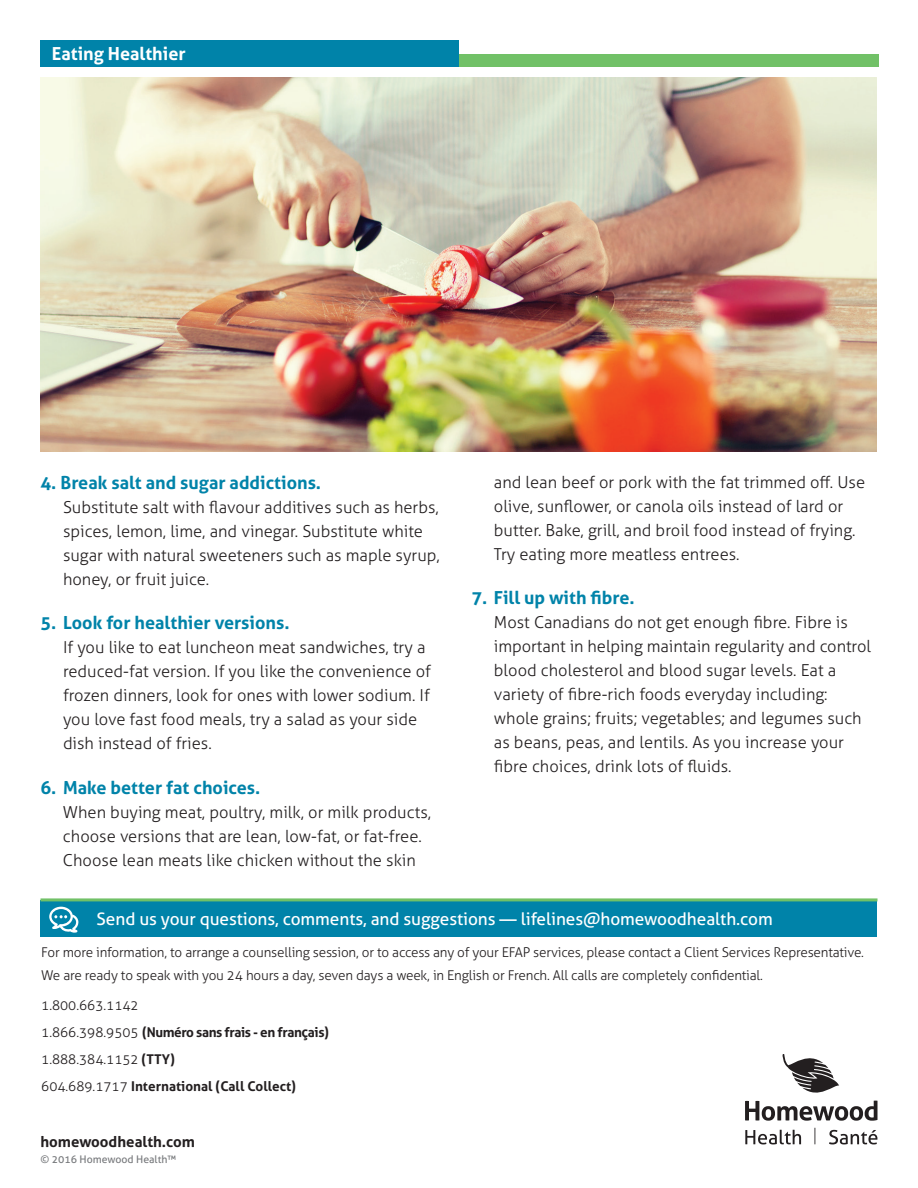
<style>
.page{position:relative;width:918px;height:1188px;background:#fff}
.page>*{position:absolute;margin:0;border:0;box-sizing:border-box;transform-origin:0 0}
.t1{font:700 18px "Aller";color:#0083a9}
.t2{font:700 18px "Aller";color:#fff}
.t3{font:17.25px "Aller";letter-spacing:-.005em;color:#fff}
.t4{font:300 16.5px/24px "Aller";color:#231f20}
.t5{font:700 15px "Aller";color:#231f20}
.t6{font:300 13.5px/22.5px "Aller";letter-spacing:-.015em;color:#231f20}
.t7{font:700 13.5px/27px "Aller";letter-spacing:-.01em;color:#231f20}
.t8{font:10.5px "Aller";color:#787a7d}
.s1{font-weight:300}
</style>
<div class="page">
<img style="left:40px;top:78px;width:837px;height:373px">
<svg style="left:745px;top:1130px;width:56px;height:14px"></svg>
<svg style="left:829px;top:1130px;width:48px;height:14px"></svg>
<svg style="left:814px;top:1128px;width:1px;height:16px"></svg>
<svg style="left:745px;top:1054px;width:132px;height:67px"></svg>
<div style="left:40px;top:901px;width:838px;height:36px;background:#0083a9"></div>
<hr style="left:40px;top:898px;width:838px;height:3px;background:#71c167">
<svg style="left:49px;top:907px;width:30px;height:26px"></svg>
<div style="left:41px;top:40px;width:418px;height:27px;background:#0083a9"></div>
<div style="left:459px;top:54px;width:420px;height:13px;background:#71c167"></div>
<p class="t2" style="left:52px;top:42px;width:135px">Eating Healthier</p>
<p class="t1" style="left:40px;top:472px;width:282px">4. Break salt and sugar addictions.</p>
<p class="t4" style="left:63px;top:495px;width:378px">Substitute salt with flavour additives such as herbs, spices, lemon, lime, and vinegar. Substitute white sugar with natural sweeteners such as maple syrup, honey, or fruit juice.</p>
<p class="t1" style="left:40px;top:612px;width:251px">5. Look for healthier versions.</p>
<p class="t4" style="left:63px;top:636px;width:369px">If you like to eat luncheon meat sandwiches, try a reduced-fat version. If you like the convenience of frozen dinners, look for ones with lower sodium. If you love fast food meals, try a salad as your side dish instead of fries.</p>
<p class="t1" style="left:40px;top:776px;width:221px">6. Make better fat choices.</p>
<p class="t4" style="left:63px;top:800px;width:370px">When buying meat, poultry, milk, or milk products, choose versions that are lean, low-fat, or fat-free.<br>Choose lean meats like chicken without the skin</p>
<p class="t4" style="left:494px;top:470px;width:373px">and lean beef or pork with the fat trimmed off. Use olive, sunflower, or canola oils instead of lard or butter. Bake, grill, and broil food instead of frying.<br>Try eating more meatless entrees.</p>
<p class="t1" style="left:471px;top:587px;width:165px">7. Fill up with fibre.</p>
<p class="t4" style="left:494px;top:610px;width:379px">Most Canadians do not get enough fibre. Fibre is important in helping maintain regularity and control blood cholesterol and blood sugar levels. Eat a variety of fibre-rich foods everyday including: whole grains; fruits; vegetables; and legumes such as beans, peas, and lentils. As you increase your fibre choices, drink lots of fluids.</p>
<p class="t3" style="left:97px;top:909px;width:678px">Send us your questions, comments, and suggestions — lifelines@homewoodhealth.com</p>
<p class="t6" style="left:41px;top:941px;width:824px">For more information, to arrange a counselling session, or to access any of your EFAP services, please contact a Client Services Representative.<br>We are ready to speak with you 24 hours a day, seven days a week, in English or French. All calls are completely confidential.</p>
<p class="t7" style="left:41px;top:991px;width:289px"><span class="s1">1.800.663.1142<br>1.866.398.9505</span> (Numéro sans frais - en franÇais)<br><span class="s1">1.888.384.1152</span> (TTY)<br><span class="s1">604.689.1717</span> International (Call Collect)</p>
<p class="t5" style="left:40px;top:1132px;width:156px">homewoodhealth.com</p>
<p class="t8" style="left:40px;top:1153px;width:137px">© 2016 Homewood Health™</p>
</div>
